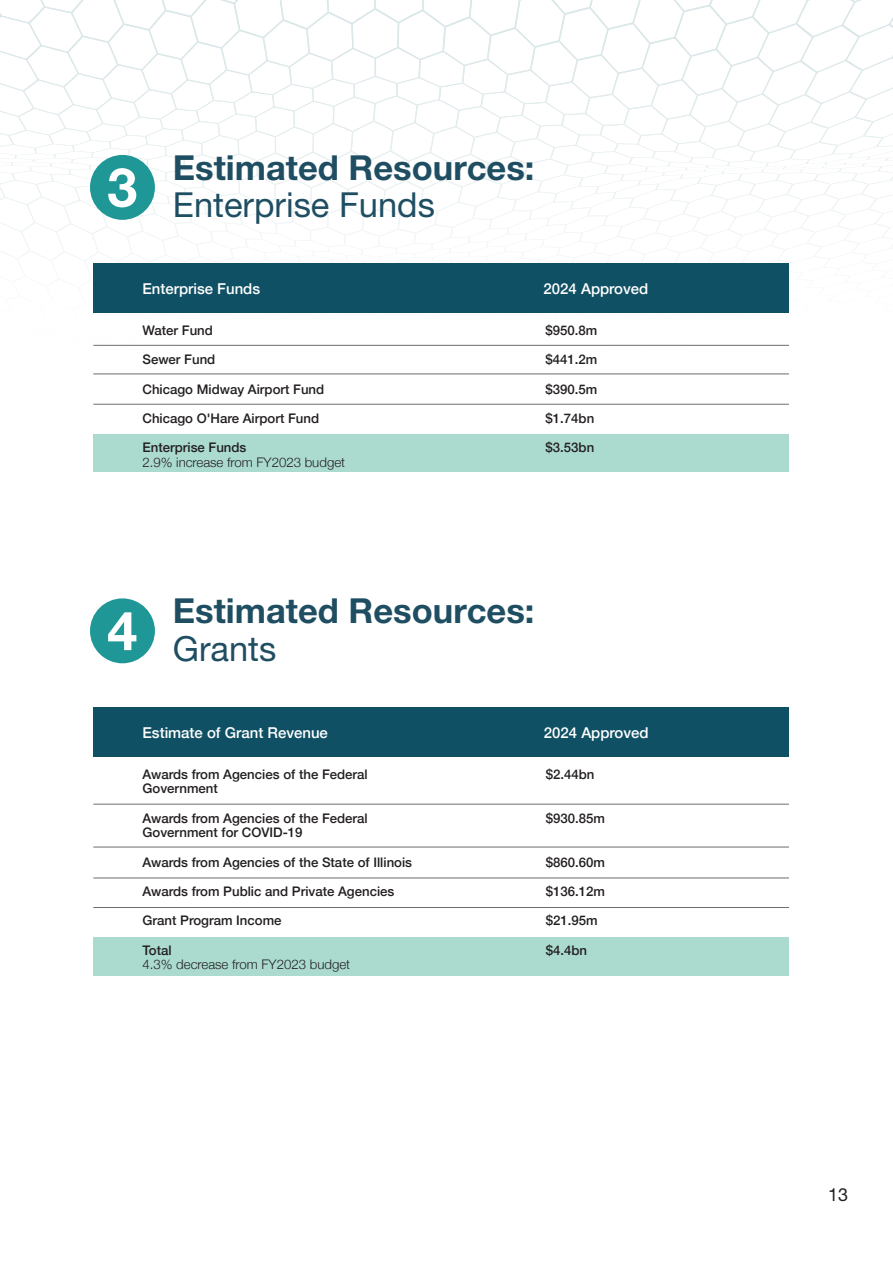
<style>
.page{position:relative;width:893px;height:1263px;background:#fff}
.page>*{position:absolute;margin:0;border:0;box-sizing:border-box;transform-origin:0 0}
.t1{font:700 54px "Helvetica Neue LT Pro";color:#fff}
.t2{font:700 34.5px "Helvetica Neue LT Pro";color:#1f4e62}
.t3{font:34.5px "Helvetica Neue LT Pro";color:#1f4e62}
.t4{font:18px "Helvetica Neue LT Pro";color:#231f20}
.t5{font:500 15px "Helvetica Neue";color:#fff}
.t6{font:500 13.2px/14.7px "Helvetica Neue";color:#231f20}
.t7{font:300 13.2px/14.7px "Helvetica Neue";color:#231f20}
.s1{font-weight:500}
</style>
<div class="page">
<svg style="left:0;top:0;width:893px;height:346px"></svg>
<div style="left:90px;top:155px;width:65px;height:65px;background:#1f9797;border-radius:50%"></div>
<div style="left:90px;top:598px;width:65px;height:65px;background:#1f9797;border-radius:50%"></div>
<div style="left:93px;top:434px;width:695px;height:38px;background:#abdbcf"></div>
<div style="left:93px;top:263px;width:695px;height:50px;background:#105065"></div>
<hr style="left:93px;top:345px;width:695px;height:1px;background:#6c6d70">
<hr style="left:93px;top:374px;width:695px;height:1px;background:#6c6d70">
<hr style="left:93px;top:404px;width:695px;height:1px;background:#6c6d70">
<div style="left:93px;top:937px;width:695px;height:38px;background:#abdbcf"></div>
<div style="left:93px;top:707px;width:695px;height:50px;background:#105065"></div>
<hr style="left:93px;top:804px;width:695px;height:1px;background:#6c6d70">
<hr style="left:93px;top:847px;width:695px;height:1px;background:#6c6d70">
<hr style="left:93px;top:878px;width:695px;height:1px;background:#6c6d70">
<hr style="left:93px;top:907px;width:695px;height:1px;background:#6c6d70">
<p class="t1" style="left:107px;top:154px;width:32px">3</p>
<p class="t2" style="left:173px;top:146px;width:363px">Estimated Resources:</p>
<p class="t3" style="left:173px;top:184px;width:263px">Enterprise Funds</p>
<p class="t5" style="left:142px;top:277px;width:119px">Enterprise Funds</p>
<p class="t5" style="left:544px;top:277px;width:106px">2024 Approved</p>
<p class="t6" style="left:142px;top:322px;width:72px">Water Fund</p>
<p class="t6" style="left:142px;top:351px;width:74px">Sewer Fund</p>
<p class="t6" style="left:142px;top:380px;width:183px">Chicago Midway Airport Fund</p>
<p class="t6" style="left:142px;top:410px;width:178px">Chicago O'Hare Airport Fund</p>
<p class="t7" style="left:142px;top:439px;width:204px"><span class="s1">Enterprise Funds<br></span>2.9% increase from FY2023 budget</p>
<p class="t6" style="left:545px;top:322px;width:53px">$950.8m</p>
<p class="t6" style="left:545px;top:351px;width:53px">$441.2m</p>
<p class="t6" style="left:545px;top:380px;width:53px">$390.5m</p>
<p class="t6" style="left:545px;top:410px;width:50px">$1.74bn</p>
<p class="t6" style="left:545px;top:439px;width:50px">$3.53bn</p>
<p class="t1" style="left:107px;top:597px;width:32px">4</p>
<p class="t2" style="left:173px;top:589px;width:363px">Estimated Resources:</p>
<p class="t3" style="left:173px;top:628px;width:105px">Grants</p>
<p class="t5" style="left:142px;top:720px;width:187px">Estimate of Grant Revenue</p>
<p class="t5" style="left:544px;top:720px;width:106px">2024 Approved</p>
<p class="t6" style="left:142px;top:765px;width:227px">Awards from Agencies of the Federal<br>Government</p>
<p class="t6" style="left:142px;top:809px;width:227px">Awards from Agencies of the Federal<br>Government for COVID-19</p>
<p class="t6" style="left:142px;top:853px;width:271px">Awards from Agencies of the State of Illinois</p>
<p class="t6" style="left:142px;top:883px;width:253px">Awards from Public and Private Agencies</p>
<p class="t6" style="left:142px;top:912px;width:141px">Grant Program Income</p>
<p class="t7" style="left:142px;top:942px;width:209px"><span class="s1">Total<br></span>4.3% decrease from FY2023 budget</p>
<p class="t6" style="left:546px;top:765px;width:50px">$2.44bn</p>
<p class="t6" style="left:546px;top:809px;width:61px">$930.85m</p>
<p class="t6" style="left:546px;top:853px;width:61px">$860.60m</p>
<p class="t6" style="left:546px;top:883px;width:61px">$136.12m</p>
<p class="t6" style="left:546px;top:912px;width:53px">$21.95m</p>
<p class="t6" style="left:546px;top:942px;width:43px">$4.4bn</p>
<h3 class="t4" style="left:828px;top:1184px;width:22px">13</h3>
</div>
